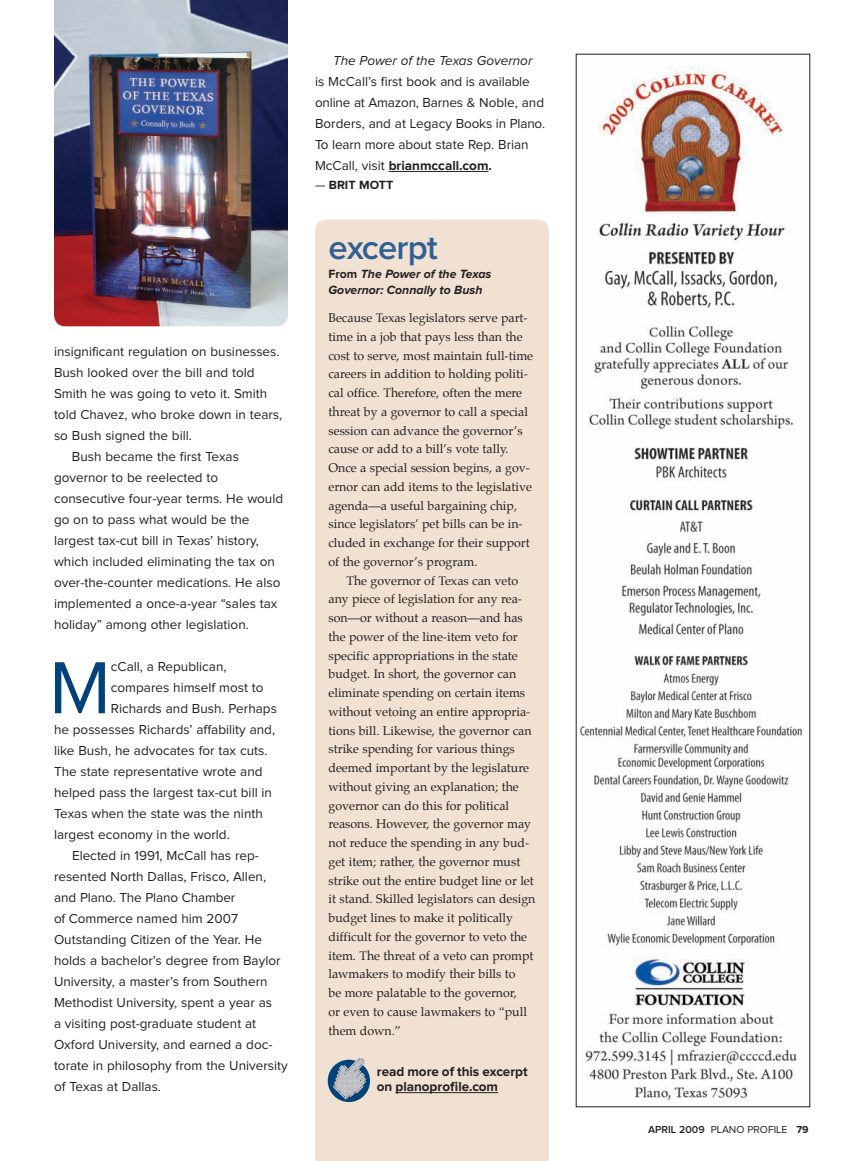
<style>
.page{position:relative;width:864px;height:1161px;background:#fff}
.page>*{position:absolute;margin:0;border:0;box-sizing:border-box;transform-origin:0 0}
.text_column{font:76.5px "Proxima Nova";color:#004279}
.t1{font:600 34.5px "Proxima Nova";letter-spacing:-.025em;color:#305f94}
.text_column-2{font:13.5px/21px "Proxima Nova";color:#231f20}
.HEAD_3_Brown{font:700 13.5px "Proxima Nova";color:#231f20}
.BODY{font:12.3px/18.8px "Palatino";color:#231f20}
.BODY_No_Indent{font:italic 700 12.3px/16.5px "Proxima Nova";color:#231f20}
.text_column-3{font:700 12.3px "Proxima Nova";color:#231f20}
.t2{font:10.5px "Proxima Nova";color:#231f20}
.s1{font-style:italic}
.s2{font-weight:700}
.s3{font-weight:400}
.s4{font-style:normal}
.s5{font-weight:600}
</style>
<div class="page">
<div style="left:315px;top:220px;width:234px;height:941px;background:#f0e1d3"></div>
<hr style="left:395px;top:1092px;width:103px;height:1px;background:#231f20">
<div style="left:328px;top:1060px;width:42px;height:42px;background:#004279;border-radius:50%"></div>
<svg style="left:333px;top:1058px;width:33px;height:41px"></svg>
<hr style="left:389px;top:171px;width:100px;height:1px;background:#231f20">
<img style="left:580px;top:66px;width:223px;height:1035px">
<img style="left:54px;top:0;width:234px;height:326px">
<p class="text_column-2" style="left:54px;top:342px;width:230px">insignificant regulation on businesses.<br>Bush looked over the bill and told Smith he was going to veto it. Smith told Chavez, who broke down in tears, so Bush signed the bill.</p>
<p class="text_column-2" style="left:54px;top:447px;width:231px;text-indent:18px">Bush became the first Texas governor to be reelected to consecutive four-year terms. He would go on to pass what would be the largest tax-cut bill in Texas’ history, which included eliminating the tax on over-the-counter medications. He also implemented a once-a-year “sales tax holiday” among other legislation.</p>
<p class="text_column" style="left:49px;top:645px;width:63px">M</p>
<p class="text_column-2" style="left:111px;top:657px;width:117px">cCall, a Republican,</p>
<p class="text_column-2" style="left:111px;top:678px;width:154px">compares himself most to</p>
<p class="text_column-2" style="left:111px;top:699px;width:168px">Richards and Bush. Perhaps</p>
<p class="text_column-2" style="left:54px;top:720px;width:223px">he possesses Richards’ affability and,</p>
<p class="text_column-2" style="left:54px;top:741px;width:215px">like Bush, he advocates for tax cuts.</p>
<p class="text_column-2" style="left:54px;top:762px;width:210px">The state representative wrote and</p>
<p class="text_column-2" style="left:54px;top:783px;width:220px">helped pass the largest tax-cut bill in</p>
<p class="text_column-2" style="left:54px;top:804px;width:210px">Texas when the state was the ninth</p>
<p class="text_column-2" style="left:54px;top:825px;width:177px">largest economy in the world.</p>
<p class="text_column-2" style="left:54px;top:846px;width:235px;text-indent:18px">Elected in 1991, McCall has rep&shy;resented North Dallas, Frisco, Allen, and Plano. The Plano Chamber<br>of Commerce named him 2007<br>Outstanding Citizen of the Year. He holds a bachelor’s degree from Baylor University, a master’s from Southern Methodist University, spent a year as<br>a visiting post-graduate student at Oxford University, and earned a doc&shy;torate in philosophy from the University of Texas at Dallas.</p>
<p class="text_column-2" style="left:315px;top:50px;width:232px;text-indent:18px"><span class="s1">The Power of the Texas Governor<br></span>is McCall’s first book and is available online at Amazon, Barnes &amp; Noble, and Borders, and at Legacy Books in Plano.<br>To learn more about state Rep. Brian McCall, visit <span class="s2">brianmccall.com.</span></p>
<p class="text_column-3" style="left:315px;top:177px;width:80px"><span class="s3">—</span> brit mott</p>
<p class="t1" style="left:328px;top:228px;width:111px">excerpt</p>
<p class="BODY_No_Indent" style="left:328px;top:266px;width:164px"><span class="s4">From</span> The Power of the Texas<br>Governor: Connally to Bush</p>
<p class="BODY" style="left:328px;top:309px;width:206px">Because Texas legislators serve part&shy;time in a job that pays less than the cost to serve, most maintain full-time careers in addition to holding politi&shy;cal office. Therefore, often the mere threat by a governor to call a special session can advance the governor’s cause or add to a bill’s vote tally.<br>Once a special session begins, a gov&shy;ernor can add items to the legislative agenda—a useful bargaining chip, since legislators’ pet bills can be in&shy;cluded in exchange for their support of the governor’s program.</p>
<p class="BODY" style="left:328px;top:571px;width:208px;text-indent:18px">The governor of Texas can veto any piece of legislation for any rea&shy;son—or without a reason—and has the power of the line-item veto for specific appropriations in the state budget. In short, the governor can eliminate spending on certain items without vetoing an entire appropria&shy;tions bill. Likewise, the governor can strike spending for various things deemed important by the legislature without giving an explanation; the governor can do this for political reasons. However, the governor may not reduce the spending in any bud&shy;get item; rather, the governor must strike out the entire budget line or let it stand. Skilled legislators can design budget lines to make it politically difficult for the governor to veto the item. The threat of a veto can prompt lawmakers to modify their bills to<br>be more palatable to the governor,<br>or even to cause lawmakers to “pull them down.”</p>
<p class="HEAD_3_Brown" style="left:377px;top:1064px;width:152px">read more of this excerpt</p>
<p class="HEAD_3_Brown" style="left:377px;top:1079px;width:123px">on planoprofile.com</p>
<p class="t2" style="left:648px;top:1124px;width:162px"><span class="s5">APRIL 2009</span> Plano profile <span class="s2">79</span></p>
</div>
